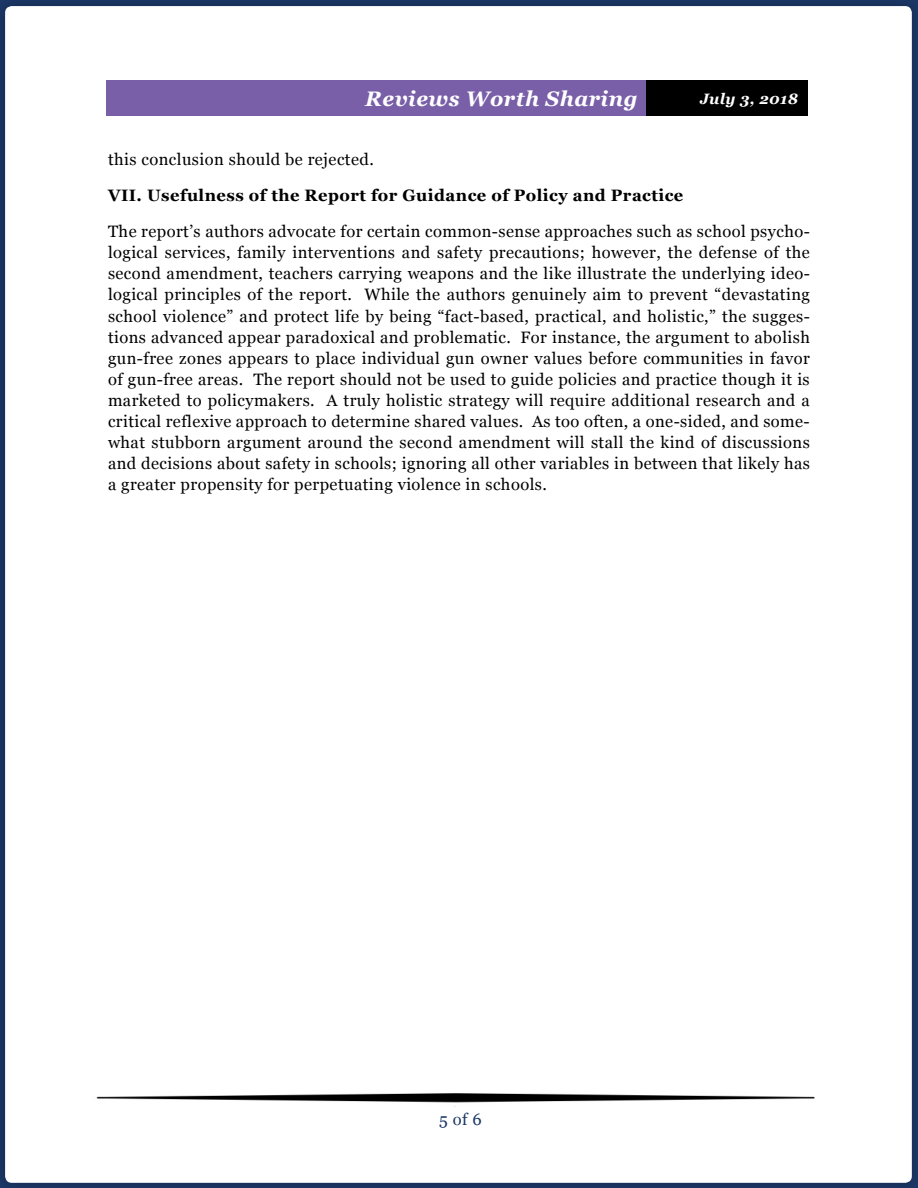
<style>
.page{position:relative;width:918px;height:1188px;background:#19325e}
.page>*{position:absolute;margin:0;border:0;box-sizing:border-box;transform-origin:0 0}
.t1{font:italic 700 21px "Georgia";letter-spacing:.025em;color:#fff}
.t2{font:16.5px/21px "Georgia";letter-spacing:.025em;color:#000;text-align:justify}
.t3{font:700 16.5px "Georgia";letter-spacing:.025em;color:#000}
.t4{font:16.5px "Georgia";color:#1c3868}
.t5{font:italic 700 15px "Georgia";letter-spacing:.025em;color:#fff}
</style>
<div class="page">
<div style="left:5px;top:6px;width:907px;height:1177px;background:#fff;border-radius:7px"></div>
<div style="left:106px;top:80px;width:540px;height:36px;background:#795fa8"></div>
<div style="left:646px;top:80px;width:162px;height:36px;background:#000"></div>
<img style="left:96px;top:1093px;width:719px;height:14px">
<p class="t1" style="left:365px;top:83px;width:274px">Reviews Worth Sharing</p>
<p class="t5" style="left:700px;top:88px;width:99px">July 3, 2018</p>
<p class="t2" style="left:108px;top:149px;width:267px">this conclusion should be rejected.</p>
<p class="t3" style="left:108px;top:183px;width:577px">VII. Usefulness of the Report for Guidance of Policy and Practice</p>
<p class="t2" style="left:108px;top:221px;width:703px">The report’s authors advocate for certain common-sense approaches such as school psycho&shy;logical services, family interventions and safety precautions; however, the defense of the second amendment, teachers carrying weapons and the like illustrate the underlying ideo&shy;logical principles of the report. While the authors genuinely aim to prevent “devastating school violence” and protect life by being “fact-based, practical, and holistic,” the sugges&shy;tions advanced appear paradoxical and problematic. For instance, the argument to abolish gun-free zones appears to place individual gun owner values before communities in favor of gun-free areas. The report should not be used to guide policies and practice though it is marketed to policymakers. A truly holistic strategy will require additional research and a critical reflexive approach to determine shared values. As too often, a one-sided, and some&shy;what stubborn argument around the second amendment will stall the kind of discussions and decisions about safety in schools; ignoring all other variables in between that likely has a greater propensity for perpetuating violence in schools.</p>
<p class="t4" style="left:439px;top:1107px;width:44px">5 of 6</p>
</div>
